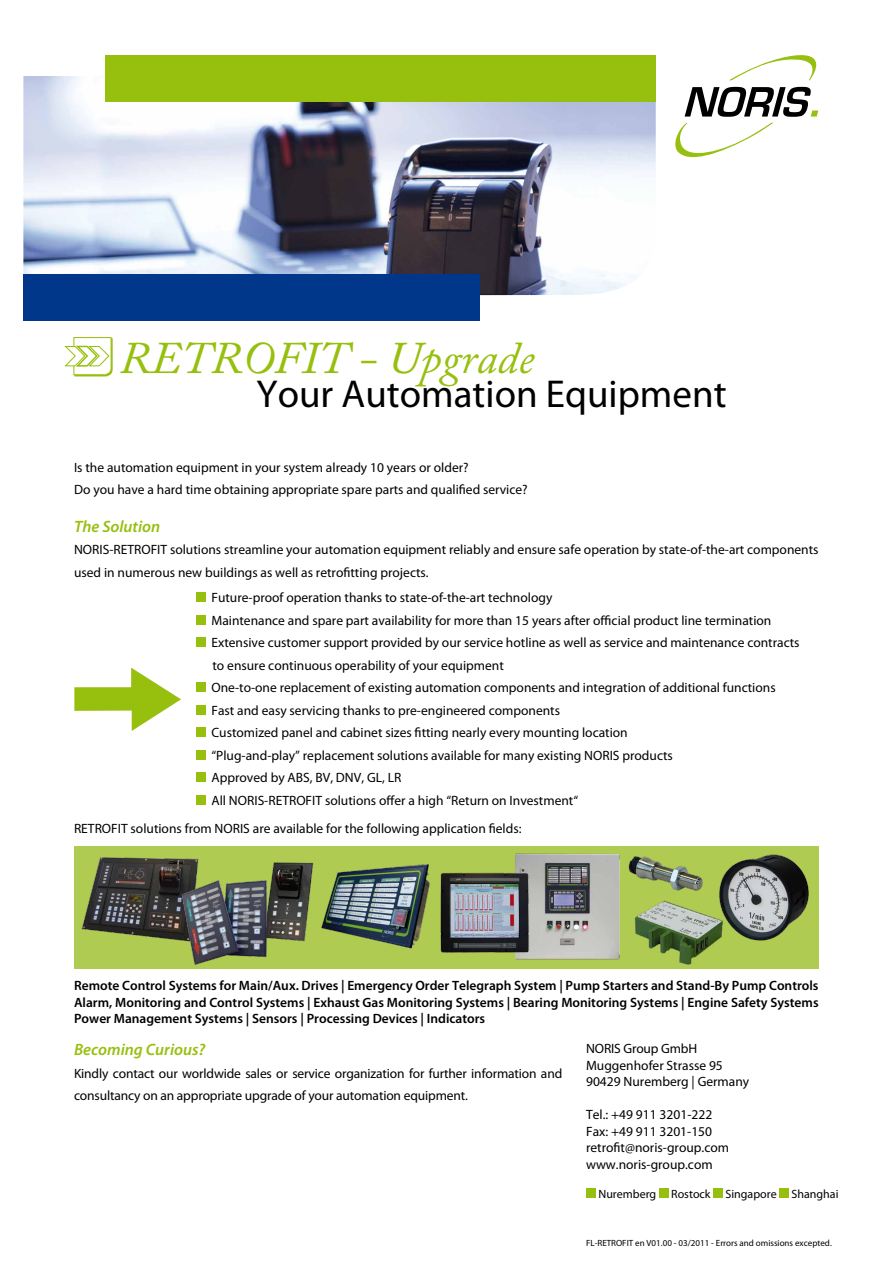
<style>
.page{position:relative;width:893px;height:1263px;background:#fff}
.page>*{position:absolute;margin:0;border:0;box-sizing:border-box;transform-origin:0 0}
.t1{font:italic 45px "Adobe Caslon Pro";color:#97bf0d}
.t2{font:39px "Myriad Pro";color:#000}
.t3{font:italic 600 16.5px "Myriad Pro";color:#97bf0d}
.t4{font:13.5px/22.5px "Myriad Pro";color:#000}
.t5{font:600 13.5px/16.5px "Myriad Pro";color:#000;text-align:justify}
.t6{font:12px "Myriad Pro";color:#000}
.t7{font:9px "Myriad Pro";color:#000}
</style>
<div class="page">
<img style="left:23px;top:76px;width:633px;height:220px">
<div style="left:105px;top:55px;width:551px;height:47px;background:#97bf0d"></div>
<div style="left:23px;top:274px;width:456px;height:47px;background:#00378b"></div>
<svg style="left:729px;top:55px;width:88px;height:25px"></svg>
<svg style="left:675px;top:123px;width:98px;height:35px"></svg>
<svg style="left:685px;top:87px;width:133px;height:30px"></svg>
<div style="left:74px;top:847px;width:745px;height:122px;background:#b0cb52"></div>
<svg style="left:64px;top:337px;width:49px;height:40px"></svg>
<img style="left:321px;top:864px;width:109px;height:85px">
<img style="left:721px;top:846px;width:98px;height:95px">
<img style="left:611px;top:846px;width:110px;height:49px">
<img style="left:634px;top:895px;width:97px;height:70px">
<img style="left:515px;top:852px;width:107px;height:108px">
<img style="left:269px;top:862px;width:45px;height:80px">
<img style="left:440px;top:863px;width:95px;height:95px">
<img style="left:81px;top:857px;width:118px;height:84px">
<img style="left:180px;top:880px;width:89px;height:85px">
<div style="left:196px;top:592px;width:10px;height:10px;background:#97bf0d"></div>
<div style="left:196px;top:615px;width:10px;height:10px;background:#97bf0d"></div>
<div style="left:196px;top:637px;width:10px;height:10px;background:#97bf0d"></div>
<div style="left:196px;top:682px;width:10px;height:10px;background:#97bf0d"></div>
<div style="left:196px;top:705px;width:10px;height:10px;background:#97bf0d"></div>
<div style="left:196px;top:727px;width:10px;height:10px;background:#97bf0d"></div>
<div style="left:196px;top:750px;width:10px;height:10px;background:#97bf0d"></div>
<div style="left:196px;top:772px;width:10px;height:10px;background:#97bf0d"></div>
<div style="left:196px;top:795px;width:10px;height:10px;background:#97bf0d"></div>
<svg style="left:74px;top:668px;width:107px;height:63px"></svg>
<div style="left:586px;top:1188px;width:10px;height:10px;background:#97bf0d"></div>
<div style="left:659px;top:1188px;width:10px;height:10px;background:#97bf0d"></div>
<div style="left:713px;top:1188px;width:10px;height:10px;background:#97bf0d"></div>
<div style="left:779px;top:1188px;width:10px;height:10px;background:#97bf0d"></div>
<h1 class="t1" style="left:120px;top:331px;width:416px">RETROFIT - Upgrade</h1>
<h2 class="t2" style="left:257px;top:370px;width:471px">Your Automation Equipment</h2>
<p class="t4" style="left:74px;top:455px;width:455px">Is the automation equipment in your system already 10 years or older?<br>Do you have a hard time obtaining appropriate spare parts and qualified service?</p>
<p class="t3" style="left:74px;top:515px;width:88px">The Solution</p>
<p class="t4" style="left:74px;top:538px;width:746px">NORIS-RETROFIT solutions streamline your automation equipment reliably and ensure safe operation by state-of-the-art components used in numerous new buildings as well as retrofitting projects.</p>
<p class="t4" style="left:211px;top:586px;width:589px">Future-proof operation thanks to state-of-the-art technology<br>Maintenance and spare part availability for more than 15 years after official product line termination Extensive customer support provided by our service hotline as well as service and maintenance contracts to ensure continuous operability of your equipment<br>One-to-one replacement of existing automation components and integration of additional functions Fast and easy servicing thanks to pre-engineered components<br>Customized panel and cabinet sizes fitting nearly every mounting location<br>“Plug-and-play” replacement solutions available for many existing NORIS products<br>Approved by ABS, BV, DNV, GL, LR<br>All NORIS-RETROFIT solutions offer a high “Return on Investment“</p>
<p class="t4" style="left:74px;top:816px;width:449px">RETROFIT solutions from NORIS are available for the following application fields:</p>
<p class="t5" style="left:74px;top:977px;width:746px">Remote Control Systems for Main/Aux. Drives | Emergency Order Telegraph System | Pump Starters and Stand-By Pump Controls Alarm, Monitoring and Control Systems | Exhaust Gas Monitoring Systems | Bearing Monitoring Systems | Engine Safety Systems Power Management Systems | Sensors | Processing Devices | Indicators</p>
<p class="t3" style="left:74px;top:1039px;width:133px">Becoming Curious?</p>
<p class="t4" style="left:74px;top:1062px;width:490px">Kindly contact our worldwide sales or service organization for further information and consultancy on an appropriate upgrade of your automation equipment.</p>
<p class="t4" style="left:586px;top:1040px;width:165px;line-height:16.5px">NORIS Group GmbH<br>Muggenhofer Strasse 95<br>90429 Nuremberg | Germany</p>
<p class="t4" style="left:586px;top:1106px;width:144px;line-height:16.5px">Tel.: +49 911 3201-222<br>Fax: +49 911 3201-150 retrofit@noris-group.com www.noris-group.com</p>
<p class="t6" style="left:598px;top:1187px;width:242px">Nuremberg Rostock Singapore Shanghai</p>
<p class="t7" style="left:586px;top:1237px;width:247px">FL-RETROFIT en V01.00 - 03/2011 - Errors and omissions excepted.</p>
</div>
